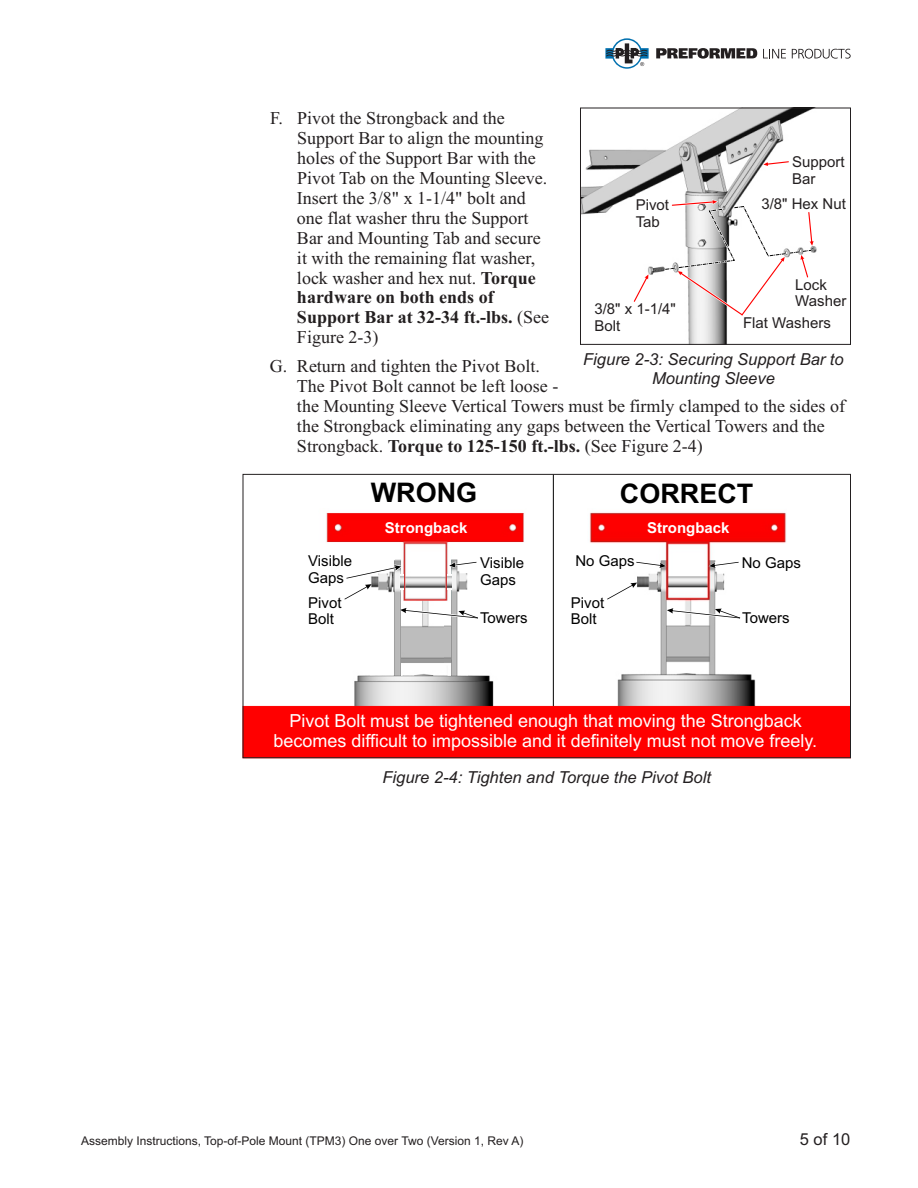
<style>
.page{position:relative;width:918px;height:1188px;background:#fff}
.page>*{position:absolute;margin:0;border:0;box-sizing:border-box;transform-origin:0 0}
.t1{font:700 27px "Arial";color:#000}
.t2{font:18px/20px "Times New Roman";color:#231f20}
.t3{font:18px/19.5px "Arial";color:#fff;text-align:center}
.t4{font:italic 16.5px/18.5px "Arial";color:#231f20;text-align:center}
.t5{font:16.5px "Arial";color:#231f20}
.t6{font:15px/16.8px "Arial";color:#231f20}
.t7{font:15px/16.8px "Arial";color:#000}
.t8{font:700 15px "Arial";color:#fff}
.t9{font:12px "Arial";color:#231f20}
.s1{font-weight:700}
</style>
<div class="page">
<img style="left:582px;top:110px;width:235px;height:233px">
<div style="left:580px;top:108px;width:271px;height:237px;border:1px solid #231f20"></div>
<svg style="left:634px;top:274px;width:14px;height:28px"></svg>
<svg style="left:763px;top:161px;width:26px;height:5px"></svg>
<svg style="left:663px;top:199px;width:151px;height:117px"></svg>
<img style="left:319px;top:513px;width:211px;height:193px">
<img style="left:371px;top:600px;width:23px;height:75px">
<img style="left:445px;top:623px;width:7px;height:41px">
<img style="left:452px;top:600px;width:16px;height:75px">
<img style="left:394px;top:600px;width:6px;height:75px">
<img style="left:327px;top:513px;width:197px;height:87px">
<img style="left:403px;top:574px;width:1px;height:16px">
<img style="left:448px;top:574px;width:4px;height:16px">
<img style="left:588px;top:512px;width:199px;height:194px">
<svg style="left:709px;top:561px;width:30px;height:8px"></svg>
<svg style="left:636px;top:561px;width:30px;height:8px"></svg>
<svg style="left:667px;top:607px;width:73px;height:12px"></svg>
<svg style="left:607px;top:583px;width:30px;height:17px"></svg>
<svg style="left:448px;top:561px;width:29px;height:7px"></svg>
<svg style="left:344px;top:564px;width:59px;height:36px"></svg>
<svg style="left:400px;top:607px;width:78px;height:12px"></svg>
<hr style="left:553px;top:474px;width:1px;height:232px;background:#000">
<div style="left:242px;top:706px;width:609px;height:53px;background:#f00"></div>
<div style="left:243px;top:474px;width:608px;height:284px;border:1px solid #231f20"></div>
<svg style="left:605px;top:38px;width:44px;height:31px"></svg>
<svg style="left:656px;top:48px;width:101px;height:11px"></svg>
<svg style="left:763px;top:49px;width:23px;height:9px"></svg>
<svg style="left:792px;top:49px;width:59px;height:10px"></svg>
<p class="t2" style="left:297px;top:110px;width:254px;text-indent:-27px">F. Pivot the Strongback and the<br>Support Bar to align the mounting holes of the Support Bar with the<br>Pivot Tab on the Mounting Sleeve.<br>Insert the 3/8" x 1-1/4" bolt and one flat washer thru the Support<br>Bar and Mounting Tab and secure it with the remaining flat washer, lock washer and hex nut. <span class="s1">Torque hardware on both ends of<br>Support Bar at 32-34 ft.-lbs.</span> (See<br>Figure 2-3)</p>
<p class="t2" style="left:297px;top:358px;width:549px;text-indent:-27px">G. Return and tighten the Pivot Bolt.<br>The Pivot Bolt cannot be left loose -<br>the Mounting Sleeve Vertical Towers must be firmly clamped to the sides of the Strongback eliminating any gaps between the Vertical Towers and the Strongback. <span class="s1">Torque to 125-150 ft.-lbs.</span> (See Figure 2-4)</p>
<p class="t6" style="left:792px;top:155px;width:54px">Support<br>Bar</p>
<p class="t6" style="left:761px;top:197px;width:86px">3/8" Hex Nut</p>
<p class="t6" style="left:636px;top:198px;width:35px">Pivot<br>Tab</p>
<p class="t6" style="left:795px;top:277px;width:53px">Lock<br>Washer</p>
<p class="t6" style="left:594px;top:302px;width:83px">3/8" x 1-1/4"<br>Bolt</p>
<p class="t6" style="left:743px;top:316px;width:89px">Flat Washers</p>
<p class="t4" style="left:583px;top:352px;width:262px">Figure 2-3: Securing Support Bar to<br>Mounting Sleeve</p>
<h1 class="t1" style="left:371px;top:483px;width:108px">WRONG</h1>
<h1 class="t1" style="left:620px;top:484px;width:135px">CORRECT</h1>
<p class="t7" style="left:308px;top:554px;width:45px">Visible<br>Gaps</p>
<p class="t7" style="left:308px;top:595px;width:35px">Pivot<br>Bolt</p>
<p class="t8" style="left:385px;top:522px;width:84px">Strongback</p>
<p class="t7" style="left:480px;top:556px;width:45px">Visible<br>Gaps</p>
<p class="t7" style="left:480px;top:611px;width:49px">Towers</p>
<p class="t8" style="left:647px;top:522px;width:84px">Strongback</p>
<p class="t7" style="left:575px;top:554px;width:61px">No Gaps</p>
<p class="t7" style="left:742px;top:556px;width:61px">No Gaps</p>
<p class="t7" style="left:571px;top:595px;width:35px">Pivot<br>Bolt</p>
<p class="t7" style="left:742px;top:611px;width:49px">Towers</p>
<p class="t3" style="left:274px;top:713px;width:545px">Pivot Bolt must be tightened enough that moving the Strongback becomes difficult to impossible and it definitely must not move freely.</p>
<p class="t4" style="left:382px;top:770px;width:330px">Figure 2-4: Tighten and Torque the Pivot Bolt</p>
<p class="t9" style="left:81px;top:1136px;width:444px">Assembly Instructions, Top-of-Pole Mount (TPM3) One over Two (Version 1, Rev A)</p>
<p class="t5" style="left:800px;top:1133px;width:52px">5 of 10</p>
</div>
